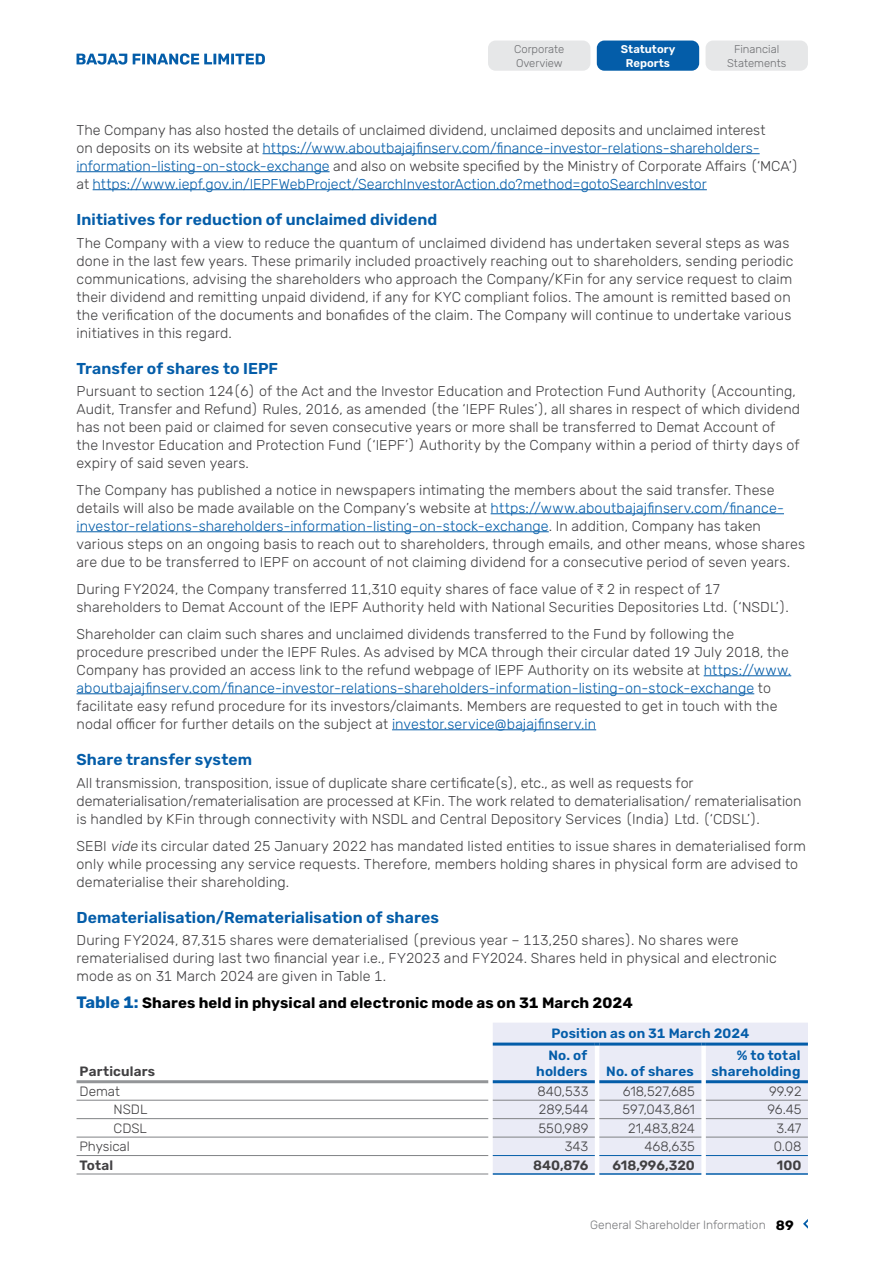
<style>
.page{position:relative;width:893px;height:1263px;background:#fff}
.page>*{position:absolute;margin:0;border:0;box-sizing:border-box;transform-origin:0 0}
.t1{font:600 15.75px "Rubik";letter-spacing:.005em;color:#045da9}
.t2{font:700 15px "Rubik";letter-spacing:.01em;color:#000}
.t3{font:300 14.25px/18px "Rubik";letter-spacing:.005em;color:#414042}
.t4{font:300 14.25px/18px "Rubik";color:#045da9}
.t5{font:300 13.5px "Rubik";color:#414042}
.t6{font:600 13.5px/21.5px "Rubik";letter-spacing:.01em;color:#045da9}
.t7{font:600 13.5px "Rubik";letter-spacing:.005em;color:#414042}
.t8{font:300 12px "Rubik";color:#77787b}
.t9{font:300 11.25px/13.5px "Rubik";color:#6d6e71;text-align:center}
.t10{font:600 11.25px/13.5px "Rubik";color:#fff;text-align:center}
.s1{color:#414042}
.s2{color:#045da9}
.s3{font-family:"ITF Rupee";font-weight:400}
.s4{font-style:italic}
.s5{font-size:16.5px;color:#045da9}
.s6{font-weight:700;font-size:13.5px;color:#000}
</style>
<div class="page">
<hr style="left:262px;top:153px;width:498px;height:1px;background:#045da9">
<hr style="left:77px;top:171px;width:253px;height:1px;background:#045da9">
<hr style="left:93px;top:189px;width:614px;height:1px;background:#045da9">
<hr style="left:491px;top:513px;width:293px;height:1px;background:#045da9">
<hr style="left:77px;top:531px;width:472px;height:1px;background:#045da9">
<hr style="left:704px;top:675px;width:87px;height:1px;background:#045da9">
<hr style="left:77px;top:693px;width:677px;height:1px;background:#045da9">
<hr style="left:392px;top:729px;width:204px;height:1px;background:#045da9">
<div style="left:493px;top:1023px;width:315px;height:151px;background:#eaebf6"></div>
<hr style="left:77px;top:1100px;width:411px;height:1px;background:#808285">
<hr style="left:493px;top:1100px;width:102px;height:1px;background:#808285">
<hr style="left:599px;top:1100px;width:102px;height:1px;background:#808285">
<hr style="left:706px;top:1100px;width:102px;height:1px;background:#808285">
<hr style="left:77px;top:1118px;width:411px;height:1px;background:#808285">
<hr style="left:493px;top:1118px;width:102px;height:1px;background:#808285">
<hr style="left:599px;top:1118px;width:102px;height:1px;background:#808285">
<hr style="left:706px;top:1118px;width:102px;height:1px;background:#808285">
<hr style="left:77px;top:1137px;width:411px;height:1px;background:#808285">
<hr style="left:493px;top:1137px;width:102px;height:1px;background:#808285">
<hr style="left:599px;top:1137px;width:102px;height:1px;background:#808285">
<hr style="left:706px;top:1137px;width:102px;height:1px;background:#808285">
<hr style="left:77px;top:1155px;width:411px;height:1px;background:#808285">
<hr style="left:493px;top:1080px;width:102px;height:3px;background:#045da9">
<hr style="left:599px;top:1080px;width:102px;height:3px;background:#045da9">
<hr style="left:706px;top:1080px;width:102px;height:3px;background:#045da9">
<hr style="left:77px;top:1080px;width:411px;height:3px;background:#939598">
<hr style="left:77px;top:1173px;width:411px;height:1px;background:#808285">
<hr style="left:493px;top:1155px;width:102px;height:1px;background:#045da9">
<hr style="left:493px;top:1173px;width:102px;height:2px;background:#045da9">
<hr style="left:599px;top:1155px;width:102px;height:1px;background:#045da9">
<hr style="left:599px;top:1173px;width:102px;height:2px;background:#045da9">
<hr style="left:706px;top:1155px;width:102px;height:1px;background:#045da9">
<hr style="left:706px;top:1173px;width:102px;height:2px;background:#045da9">
<hr style="left:493px;top:1042px;width:102px;height:3px;background:#045da9">
<svg style="left:595px;top:1042px;width:4px;height:3px"></svg>
<hr style="left:599px;top:1042px;width:102px;height:3px;background:#045da9">
<svg style="left:701px;top:1042px;width:5px;height:3px"></svg>
<hr style="left:706px;top:1042px;width:102px;height:3px;background:#045da9">
<div style="left:705px;top:41px;width:103px;height:30px;background:#e6e7e8;border-radius:8px"></div>
<div style="left:597px;top:41px;width:102px;height:30px;background:#045da9;border-radius:8px"></div>
<div style="left:488px;top:41px;width:102px;height:30px;background:#e6e7e8;border-radius:8px"></div>
<svg style="left:77px;top:54px;width:50px;height:11px"></svg>
<svg style="left:133px;top:53px;width:132px;height:12px"></svg>
<svg style="left:803px;top:1219px;width:5px;height:10px"></svg>
<p class="t9" style="left:514px;top:43px;width:52px;text-align:left">Corporate<br>Overview</p>
<p class="t10" style="left:621px;top:43px;width:56px">Statutory<br>Reports</p>
<p class="t9" style="left:727px;top:43px;width:61px">Financial<br>Statements</p>
<p class="t4" style="left:77px;top:121px;width:724px"><span class="s1">The Company has also hosted the details of unclaimed dividend, unclaimed deposits and unclaimed interest<br>on deposits on its website at</span> https://www.aboutbajajfinserv.com/finance-investor-relations-shareholders&shy;information-listing-on-stock-exchange <span class="s1">and also on website specified by the Ministry of Corporate Affairs (‘MCA’) at</span> https://www.iepf.gov.in/IEPFWebProject/SearchInvestorAction.do?method=gotoSearchInvestor</p>
<p class="t1" style="left:77px;top:211px;width:362px">Initiatives for reduction of unclaimed dividend</p>
<p class="t3" style="left:77px;top:234px;width:718px">The Company with a view to reduce the quantum of unclaimed dividend has undertaken several steps as was done in the last few years. These primarily included proactively reaching out to shareholders, sending periodic communications, advising the shareholders who approach the Company/KFin for any service request to claim their dividend and remitting unpaid dividend, if any for KYC compliant folios. The amount is remitted based on the verification of the documents and bonafides of the claim. The Company will continue to undertake various initiatives in this regard.</p>
<p class="t1" style="left:77px;top:359px;width:203px">Transfer of shares to IEPF</p>
<p class="t3" style="left:77px;top:382px;width:725px">Pursuant to section 124(6) of the Act and the Investor Education and Protection Fund Authority (Accounting, Audit, Transfer and Refund) Rules, 2016, as amended (the ‘IEPF Rules’), all shares in respect of which dividend has not been paid or claimed for seven consecutive years or more shall be transferred to Demat Account of the Investor Education and Protection Fund (‘IEPF’) Authority by the Company within a period of thirty days of expiry of said seven years.</p>
<p class="t3" style="left:77px;top:481px;width:730px">The Company has published a notice in newspapers intimating the members about the said transfer. These details will also be made available on the Company’s website at <span class="s2">https://www.aboutbajajfinserv.com/finance&shy;investor-relations-shareholders-information-listing-on-stock-exchange</span>. In addition, Company has taken various steps on an ongoing basis to reach out to shareholders, through emails, and other means, whose shares are due to be transferred to IEPF on account of not claiming dividend for a consecutive period of seven years.</p>
<p class="t3" style="left:77px;top:580px;width:714px">During FY2024, the Company transferred 11,310 equity shares of face value of <span class="s3">C</span> 2 in respect of 17 shareholders to Demat Account of the IEPF Authority held with National Securities Depositories Ltd. (‘NSDL’).</p>
<p class="t3" style="left:77px;top:625px;width:716px">Shareholder can claim such shares and unclaimed dividends transferred to the Fund by following the procedure prescribed under the IEPF Rules. As advised by MCA through their circular dated 19 July 2018, the Company has provided an access link to the refund webpage of IEPF Authority on its website at <span class="s2">https://www. aboutbajajfinserv.com/finance-investor-relations-shareholders-information-listing-on-stock-exchange</span> to facilitate easy refund procedure for its investors/claimants. Members are requested to get in touch with the nodal officer for further details on the subject at <span class="s2">investor.service@bajajfinserv.in</span></p>
<p class="t1" style="left:77px;top:751px;width:177px">Share transfer system</p>
<p class="t3" style="left:77px;top:774px;width:726px">All transmission, transposition, issue of duplicate share certificate(s), etc., as well as requests for dematerialisation/rematerialisation are processed at KFin. The work related to dematerialisation/ rematerialisation is handled by KFin through connectivity with NSDL and Central Depository Services (India) Ltd. (‘CDSL’).</p>
<p class="t3" style="left:77px;top:837px;width:731px">SEBI <span class="s4">vide</span> its circular dated 25 January 2022 has mandated listed entities to issue shares in dematerialised form only while processing any service requests. Therefore, members holding shares in physical form are advised to dematerialise their shareholding.</p>
<p class="t1" style="left:77px;top:908px;width:364px">Dematerialisation/Rematerialisation of shares</p>
<p class="t3" style="left:77px;top:931px;width:702px">During FY2024, 87,315 shares were dematerialised (previous year – 113,250 shares). No shares were rematerialised during last two financial year i.e., FY2023 and FY2024. Shares held in physical and electronic mode as on 31 March 2024 are given in Table 1.</p>
<p class="t2" style="left:77px;top:994px;width:558px"><span class="s5">Table 1:</span> Shares held in physical and electronic mode as on 31 March 2024</p>
<p class="t7" style="left:80px;top:1063px;width:77px">Particulars</p>
<p class="t6" style="left:548px;top:1023px;width:202px">Position as on 31 March 2024<br>No. of</p>
<p class="t6" style="left:536px;top:1061px;width:53px">holders</p>
<p class="t6" style="left:606px;top:1061px;width:89px">No. of shares</p>
<p class="t6" style="left:711px;top:1047px;width:90px;line-height:16.2px;text-align:right">% to total shareholding</p>
<p class="t5" style="left:80px;top:1083px;width:42px">Demat</p>
<p class="t5" style="left:538px;top:1083px;width:52px">840,533</p>
<p class="t5" style="left:623px;top:1083px;width:74px">618,527,685</p>
<p class="t5" style="left:769px;top:1083px;width:34px">99.92</p>
<p class="t5" style="left:114px;top:1102px;width:35px">NSDL</p>
<p class="t5" style="left:539px;top:1102px;width:51px">289,544</p>
<p class="t5" style="left:623px;top:1102px;width:74px">597,043,861</p>
<p class="t5" style="left:767px;top:1102px;width:36px">96.45</p>
<p class="t5" style="left:114px;top:1120px;width:35px">CDSL</p>
<p class="t5" style="left:539px;top:1120px;width:51px">550,989</p>
<p class="t5" style="left:628px;top:1120px;width:68px">21,483,824</p>
<p class="t5" style="left:776px;top:1120px;width:27px">3.47</p>
<p class="t5" style="left:80px;top:1139px;width:52px">Physical</p>
<p class="t5" style="left:565px;top:1139px;width:25px">343</p>
<p class="t5" style="left:644px;top:1139px;width:52px">468,635</p>
<p class="t5" style="left:774px;top:1139px;width:29px">0.08</p>
<p class="t7" style="left:79px;top:1157px;width:35px">Total</p>
<p class="t7" style="left:533px;top:1157px;width:57px">840,876</p>
<p class="t7" style="left:613px;top:1157px;width:84px">618,996,320</p>
<p class="t7" style="left:777px;top:1157px;width:26px">100</p>
<p class="t8" style="left:590px;top:1218px;width:205px">General Shareholder Information <span class="s6">89</span></p>
</div>
